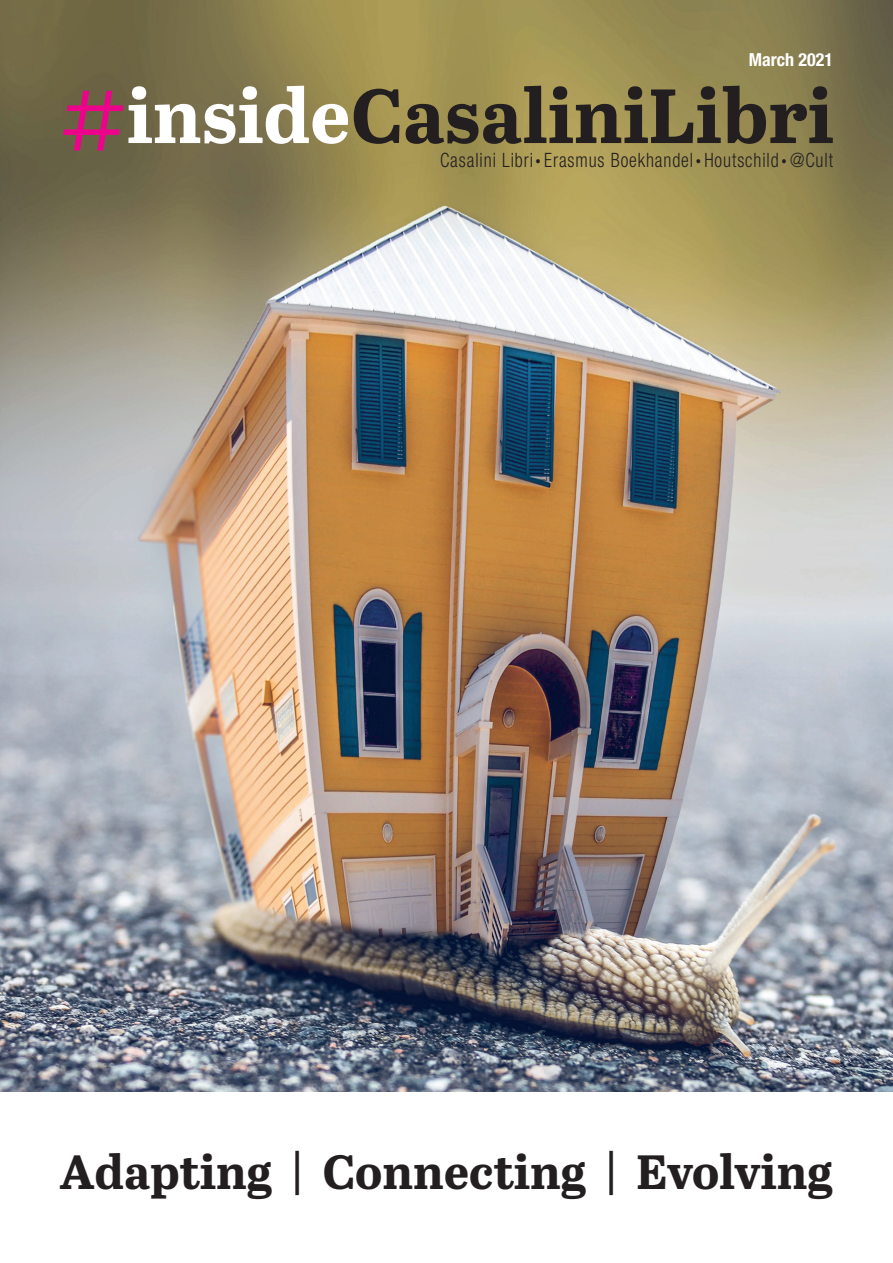
<style>
.page{position:relative;width:893px;height:1263px;background:#fff}
.page>*{position:absolute;margin:0;border:0;box-sizing:border-box;transform-origin:0 0}
.t1{font:700 76.5px "Abril Text";color:#231f20}
.t2{font:700 48px "Abril Text";color:#231f20}
.t3{font:300 condensed 19.8px "Helvetica Neue LT Std";letter-spacing:.05em;color:#231f20;scale:.91 1}
.t4{font:700 condensed 18px "Helvetica Neue LT Std";color:#fff}
.s1{font-size:112.5px;color:#ed028c}
.s2{color:#fff}
</style>
<div class="page">
<img style="left:0;top:0;width:893px;height:1092px">
<p class="t4" style="left:749px;top:48px;width:86px">March 2021</p>
<h1 class="t1" style="left:59px;top:59px;width:776px"><span class="s1">#</span><span class="s2">inside</span>CasaliniLibri</h1>
<p class="t3" style="left:440px;top:148px;width:433px">Casalini Libri⋅Erasmus Boekhandel⋅Houtschild⋅@Cult</p>
<h2 class="t2" style="left:60px;top:1137px;width:775px">Adapting | Connecting | Evolving</h2>
</div>
